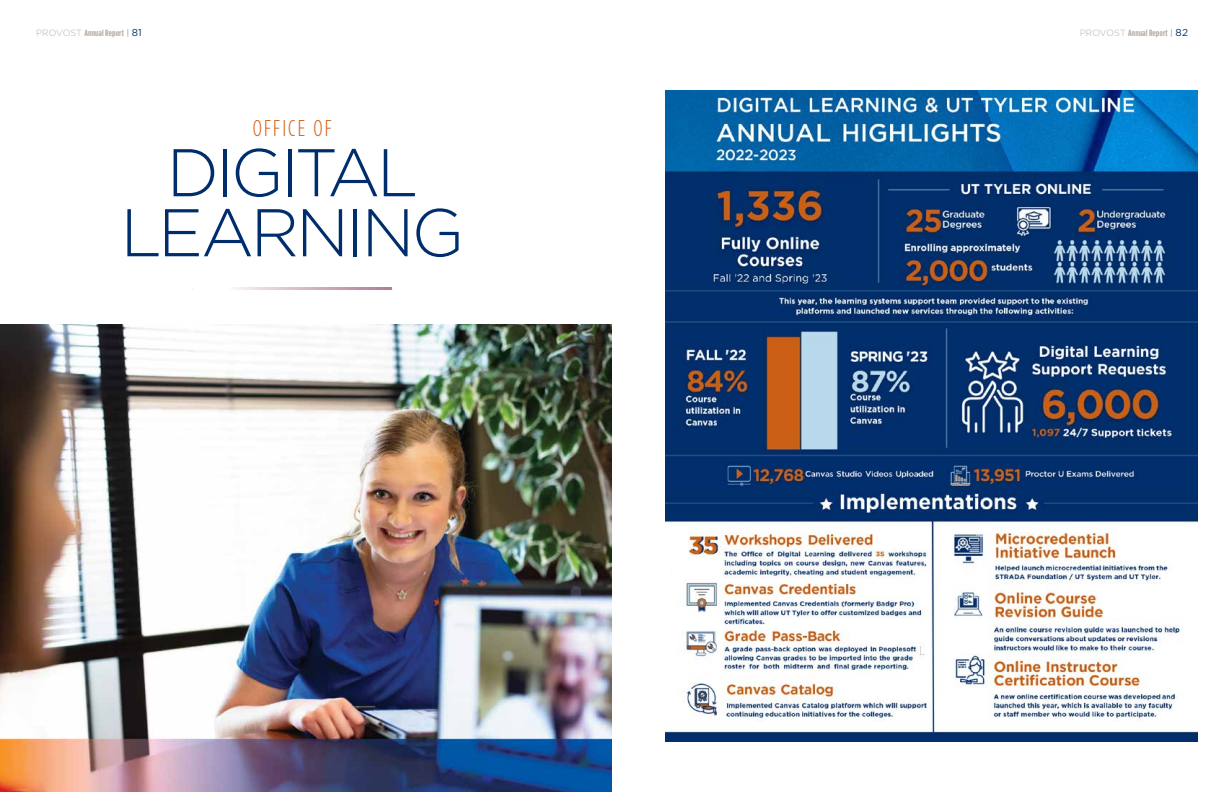
<style>
.page{position:relative;width:1224px;height:792px;background:#fff}
.page>*{position:absolute;margin:0;border:0;box-sizing:border-box;transform-origin:0 0}
.t1{font:300 67.3px/60px "Gotham";letter-spacing:-.05em;color:#002e6d;text-align:center}
.t2{font:300 22.7px "Gotham Condensed";letter-spacing:.095em;color:#d15e14}
.t3{font:700 9px "Gotham Condensed";letter-spacing:.015em;color:#b6ada5}
.s1{font-family:"Gotham";font-weight:300}
.s2{font-family:"Gotham";font-weight:400;font-size:10px;color:#002e6d}
</style>
<div class="page">
<img style="left:0;top:324px;width:612px;height:468px">
<img style="left:666px;top:90px;width:531px;height:652px">
<div style="left:672px;top:564px;width:11px;height:22px;background:#fff"></div>
<p class="t3" style="left:36px;top:28px;width:107px"><span class="s1">PROVOST</span> Annual Report | <span class="s2">81</span></p>
<p class="t3" style="left:1080px;top:28px;width:110px"><span class="s1">PROVOST</span> Annual Report | <span class="s2">82</span></p>
<h2 class="t2" style="left:253px;top:116px;width:81px">OFFICE OF</h2>
<h1 class="t1" style="left:120px;top:141px;width:345px">DIGITAL<br>LEARNING</h1>
</div>
